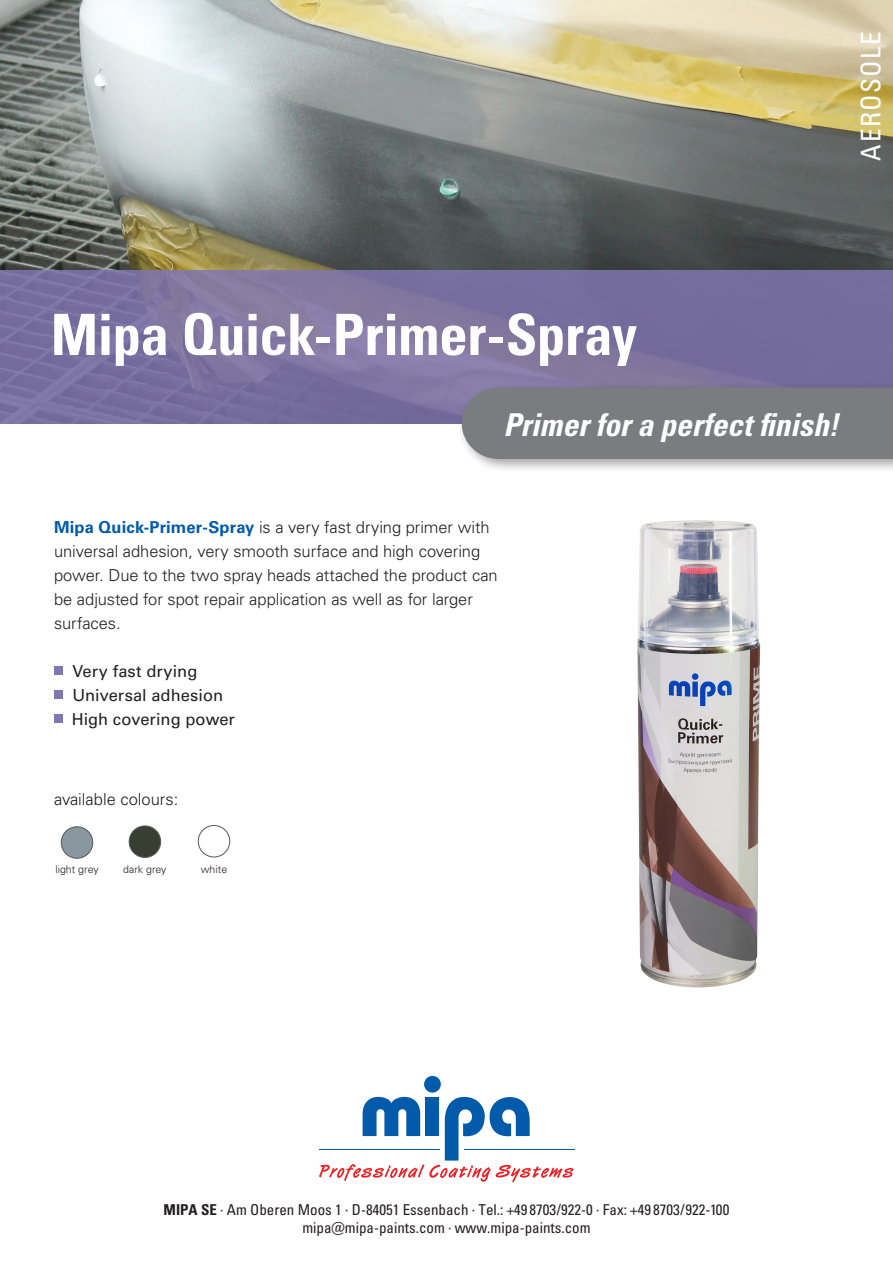
<style>
.page{position:relative;width:893px;height:1263px;background:#fff}
.page>*{position:absolute;margin:0;border:0;box-sizing:border-box;transform-origin:0 0}
.t1{font:57px "Univers LTCYR 67 Bold Cond";letter-spacing:-.01em;color:#fff}
.t2{font:31.5px "Univers LTCYR 67 Bold Cond Obl";color:#fff}
.t3{font:condensed 27px "Univers LTCYR 57";letter-spacing:.05em;color:#fff}
.t4{font:300 16.5px/24px "Univers LT Pro 45";letter-spacing:-.005em;color:#231f20}
.t5{font:16.5px/24px "Univers LT Pro 55 Roman";color:#231f20}
.t6{font:condensed 15px/18px "Univers LTCYR 57";color:#231f20;text-align:center}
.t7{font:300 10.5px "Univers LT Pro 45";color:#231f20}
.s1{font-family:"Univers LT Pro 65";font-weight:700;color:#015aaa}
.s2{font-family:"Univers LTCYR 67 Bold Cond";font-stretch:normal}
</style>
<div class="page">
<img style="left:0;top:0;width:893px;height:270px">
<hr style="left:464px;top:1149px;width:110px;height:1px;background:#015aaa">
<div style="left:424px;top:1076px;width:17px;height:16px;background:#015aaa;border-radius:50%"></div>
<svg style="left:319px;top:1091px;width:254px;height:91px"></svg>
<svg style="left:0;top:270px;width:893px;height:154px;background:#7a719f"></svg>
<img style="left:637px;top:520px;width:123px;height:468px">
<div style="left:61px;top:827px;width:32px;height:31px;background:#89979f;border-radius:50%"></div>
<div style="left:61px;top:826px;width:32px;height:32px;border:1px solid #57585a;border-radius:50%"></div>
<div style="left:129px;top:826px;width:32px;height:31px;background:#393e32;border-radius:50%"></div>
<div style="left:129px;top:826px;width:32px;height:32px;border:1px solid #57585a;border-radius:50%"></div>
<div style="left:198px;top:825px;width:32px;height:32px;border:1px solid #57585a;border-radius:50%"></div>
<div style="left:457px;top:383px;width:436px;height:90px;background:#231f20;opacity:.4"></div>
<div style="left:462px;top:388px;width:431px;height:71px;background:#7a7c7f"></div>
<div style="left:55px;top:715px;width:8px;height:8px;background:#8076b0"></div>
<div style="left:55px;top:691px;width:8px;height:8px;background:#8076b0"></div>
<div style="left:55px;top:667px;width:8px;height:8px;background:#8076b0"></div>
<h3 class="t3" style="left:854px;top:161px;width:130px;rotate:-90deg">AEROSOLE</h3>
<h1 class="t1" style="left:51px;top:300px;width:588px">Mipa Quick-Primer-Spray</h1>
<h2 class="t2" style="left:503px;top:405px;width:337px">Primer for a perfect finish!</h2>
<p class="t4" style="left:54px;top:515px;width:445px"><span class="s1">Mipa Quick-Primer-Spray</span> is a very fast drying primer with universal adhesion, very smooth surface and high covering power. Due to the two spray heads attached the product can be adjusted for spot repair application as well as for larger surfaces.</p>
<p class="t5" style="left:72px;top:659px;width:165px">Very fast drying<br>Universal adhesion<br>High covering power</p>
<p class="t4" style="left:54px;top:787px;width:126px">available colours:</p>
<p class="t7" style="left:55px;top:863px;width:45px">light grey</p>
<p class="t7" style="left:123px;top:863px;width:45px">dark grey</p>
<p class="t7" style="left:201px;top:863px;width:28px">white</p>
<p class="t6" style="left:164px;top:1200px;width:567px"><span class="s2">MIPA SE</span> · Am Oberen Moos 1 · D-84051 Essenbach · Tel.: +49 8703/922-0 · Fax: +49 8703/922-100 mipa@mipa-paints.com · www.mipa-paints.com</p>
</div>
